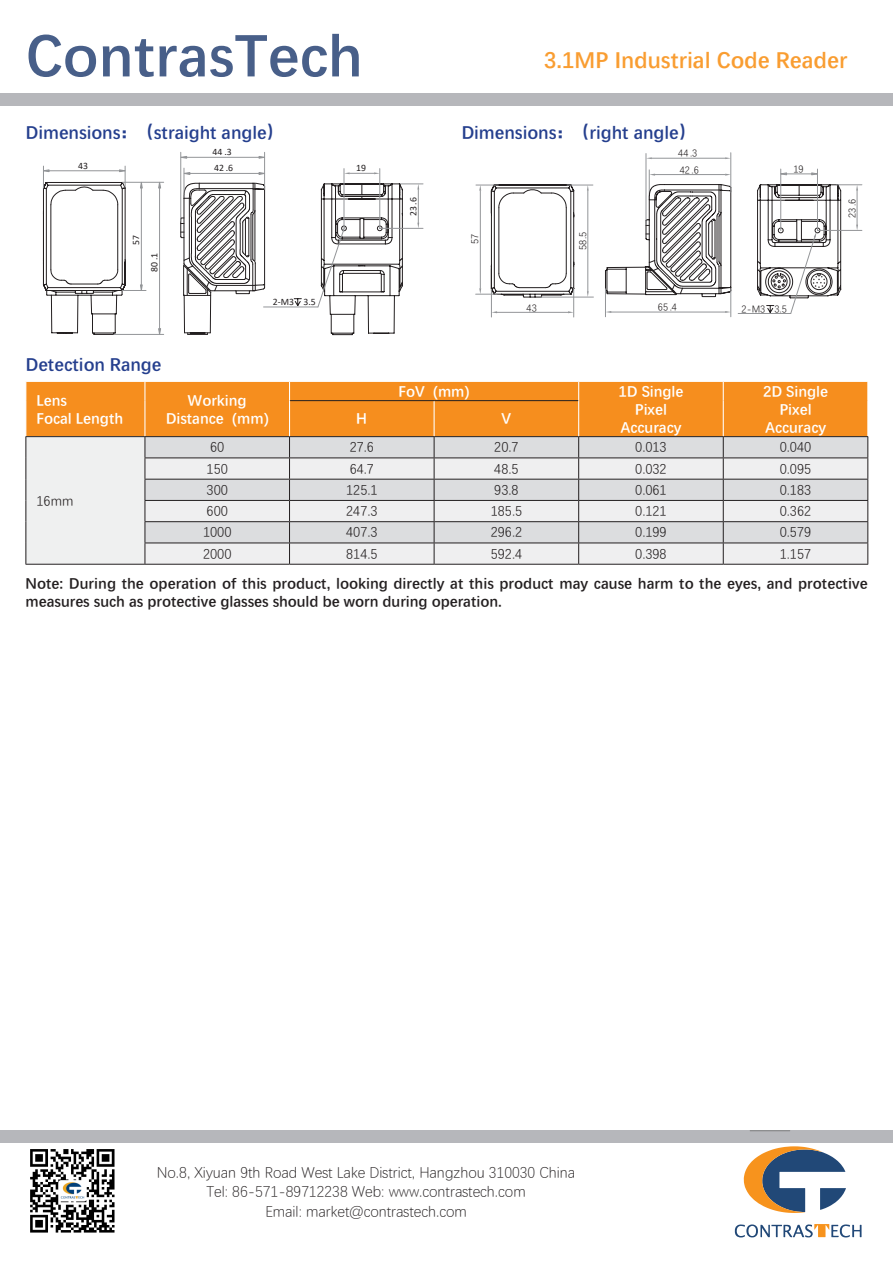
<style>
.page{position:relative;width:893px;height:1263px;background:#fff}
.page>*{position:absolute;margin:0;border:0;box-sizing:border-box;transform-origin:0 0}
.t1{font:700 60px "Deng Xian";color:#485f89}
.t2{font:700 22.5px "Deng Xian";color:#f99d31}
.t3{font:700 18px "Deng Xian";color:#253f8e}
.t4{font:700 15px/18px "Deng Xian";letter-spacing:.005em;color:#231f20}
.t5{font:300 15px/19.5px "Deng Xian";color:#231f20;text-align:center}
.t6{font:700 15px "Deng Xian";color:#fff}
.t7{font:13.5px "Deng Xian";color:#231f20}
.t8{font:9.75px "Deng Xian";color:#231f20}
.t9{font:9.75px "Calibri";color:#231f20}
</style>
<div class="page">
<img style="left:30px;top:1149px;width:85px;height:84px">
<div style="left:0;top:94px;width:893px;height:12px;background:#b6b7bb"></div>
<div style="left:0;top:1130px;width:893px;height:13px;background:#b6b7bb"></div>
<svg style="left:744px;top:1146px;width:102px;height:67px"></svg>
<svg style="left:735px;top:1224px;width:126px;height:13px"></svg>
<hr style="left:750px;top:1130px;width:40px;height:1px;background:#808080">
<hr style="left:180px;top:152px;width:1px;height:69px;background:#939598">
<hr style="left:264px;top:152px;width:1px;height:37px;background:#939598">
<hr style="left:187px;top:157px;width:72px;height:1px;background:#939598">
<svg style="left:181px;top:156px;width:6px;height:2px"></svg>
<svg style="left:42px;top:166px;width:224px;height:169px"></svg>
<svg style="left:317px;top:168px;width:107px;height:168px"></svg>
<hr style="left:264px;top:307px;width:54px;height:1px;background:#939598">
<svg style="left:294px;top:298px;width:8px;height:9px"></svg>
<hr style="left:646px;top:154px;width:1px;height:71px;background:#939598">
<hr style="left:730px;top:153px;width:1px;height:39px;background:#939598">
<hr style="left:652px;top:158px;width:73px;height:1px;background:#939598">
<hr style="left:738px;top:313px;width:53px;height:1px;background:#939598">
<svg style="left:476px;top:170px;width:256px;height:147px"></svg>
<svg style="left:757px;top:169px;width:105px;height:145px"></svg>
<div style="left:27px;top:382px;width:840px;height:54px;background:#f68e1e"></div>
<div style="left:26px;top:437px;width:119px;height:127px;background:#eff0f0"></div>
<div style="left:146px;top:437px;width:721px;height:20px;background:#dcdddf"></div>
<svg style="left:146px;top:458px;width:721px;height:106px;fill:#efeff0"></svg>
<svg style="left:144px;top:382px;width:1px;height:19px"></svg>
<hr style="left:144px;top:401px;width:1px;height:35px;background:#fff">
<svg style="left:26px;top:382px;width:1px;height:19px"></svg>
<svg style="left:867px;top:382px;width:1px;height:19px"></svg>
<svg style="left:289px;top:382px;width:1px;height:19px"></svg>
<svg style="left:578px;top:382px;width:1px;height:19px"></svg>
<svg style="left:723px;top:382px;width:1px;height:19px"></svg>
<hr style="left:289px;top:401px;width:1px;height:35px;background:#fff">
<hr style="left:434px;top:401px;width:1px;height:35px;background:#fff">
<hr style="left:578px;top:401px;width:1px;height:35px;background:#fff">
<hr style="left:723px;top:401px;width:1px;height:35px;background:#fff">
<hr style="left:290px;top:400px;width:144px;height:1px;background:#231f20">
<hr style="left:434px;top:400px;width:144px;height:1px;background:#231f20">
<hr style="left:26px;top:436px;width:119px;height:1px;background:#231f20">
<hr style="left:145px;top:436px;width:145px;height:1px;background:#231f20">
<hr style="left:290px;top:436px;width:144px;height:1px;background:#231f20">
<hr style="left:434px;top:436px;width:145px;height:1px;background:#231f20">
<hr style="left:579px;top:436px;width:144px;height:1px;background:#231f20">
<hr style="left:723px;top:436px;width:145px;height:1px;background:#231f20">
<hr style="left:145px;top:457px;width:145px;height:1px;background:#231f20">
<hr style="left:290px;top:457px;width:144px;height:1px;background:#231f20">
<hr style="left:434px;top:457px;width:145px;height:1px;background:#231f20">
<hr style="left:579px;top:457px;width:144px;height:1px;background:#231f20">
<hr style="left:723px;top:457px;width:145px;height:1px;background:#231f20">
<hr style="left:145px;top:479px;width:145px;height:1px;background:#231f20">
<hr style="left:290px;top:479px;width:144px;height:1px;background:#231f20">
<hr style="left:434px;top:479px;width:145px;height:1px;background:#231f20">
<hr style="left:579px;top:479px;width:144px;height:1px;background:#231f20">
<hr style="left:723px;top:479px;width:145px;height:1px;background:#231f20">
<hr style="left:145px;top:500px;width:145px;height:1px;background:#231f20">
<hr style="left:290px;top:500px;width:144px;height:1px;background:#231f20">
<hr style="left:434px;top:500px;width:145px;height:1px;background:#231f20">
<hr style="left:579px;top:500px;width:144px;height:1px;background:#231f20">
<hr style="left:723px;top:500px;width:145px;height:1px;background:#231f20">
<hr style="left:145px;top:521px;width:145px;height:1px;background:#231f20">
<hr style="left:290px;top:521px;width:144px;height:1px;background:#231f20">
<hr style="left:434px;top:521px;width:145px;height:1px;background:#231f20">
<hr style="left:579px;top:521px;width:144px;height:1px;background:#231f20">
<hr style="left:723px;top:521px;width:145px;height:1px;background:#231f20">
<svg style="left:26px;top:437px;width:1px;height:127px"></svg>
<hr style="left:145px;top:543px;width:145px;height:1px;background:#231f20">
<svg style="left:145px;top:437px;width:1px;height:127px"></svg>
<hr style="left:290px;top:543px;width:144px;height:1px;background:#231f20">
<svg style="left:289px;top:437px;width:1px;height:127px"></svg>
<hr style="left:434px;top:543px;width:145px;height:1px;background:#231f20">
<svg style="left:434px;top:437px;width:1px;height:127px"></svg>
<hr style="left:579px;top:543px;width:144px;height:1px;background:#231f20">
<svg style="left:578px;top:437px;width:1px;height:127px"></svg>
<hr style="left:723px;top:543px;width:145px;height:1px;background:#231f20">
<svg style="left:723px;top:437px;width:1px;height:127px"></svg>
<svg style="left:867px;top:437px;width:1px;height:127px"></svg>
<hr style="left:26px;top:564px;width:119px;height:1px;background:#231f20">
<hr style="left:145px;top:564px;width:145px;height:1px;background:#231f20">
<hr style="left:290px;top:564px;width:144px;height:1px;background:#231f20">
<hr style="left:434px;top:564px;width:145px;height:1px;background:#231f20">
<hr style="left:579px;top:564px;width:144px;height:1px;background:#231f20">
<hr style="left:723px;top:564px;width:145px;height:1px;background:#231f20">
<p class="t1" style="left:26px;top:15px;width:339px">ContrasTech</p>
<p class="t2" style="left:544px;top:44px;width:305px">3.1MP Industrial Code Reader</p>
<p class="t3" style="left:26px;top:120px;width:261px">Dimensions：（straight angle）</p>
<p class="t9" style="left:78px;top:159px;width:11px">43</p>
<p class="t9" style="left:212px;top:145px;width:21px">44 .3</p>
<p class="t9" style="left:214px;top:161px;width:21px">42 .6</p>
<p class="t9" style="left:356px;top:161px;width:11px">19</p>
<p class="t3" style="left:461px;top:120px;width:237px">Dimensions：（right angle）</p>
<p class="t8" style="left:678px;top:147px;width:21px">44 .3</p>
<p class="t8" style="left:680px;top:164px;width:20px">42 .6</p>
<p class="t8" style="left:793px;top:163px;width:12px">19</p>
<p class="t9" style="left:406px;top:216px;width:21px;rotate:-90deg">23 .6</p>
<p class="t8" style="left:846px;top:218px;width:20px;rotate:-90deg">23 .6</p>
<p class="t9" style="left:129px;top:245px;width:11px;rotate:-90deg">57</p>
<p class="t8" style="left:469px;top:244px;width:12px;rotate:-90deg">57</p>
<p class="t8" style="left:576px;top:250px;width:20px;rotate:-90deg">58.5</p>
<p class="t9" style="left:147px;top:272px;width:21px;rotate:-90deg">80 .1</p>
<p class="t9" style="left:273px;top:295px;width:44px">2-M3 3.5</p>
<p class="t8" style="left:527px;top:301px;width:12px">43</p>
<p class="t8" style="left:658px;top:301px;width:21px">65 .4</p>
<p class="t8" style="left:742px;top:303px;width:47px">2-M3 3.5</p>
<p class="t3" style="left:26px;top:352px;width:137px">Detection Range</p>
<p class="t6" style="left:37px;top:390px;width:32px">Lens</p>
<p class="t6" style="left:37px;top:408px;width:88px">Focal Length</p>
<p class="t6" style="left:188px;top:390px;width:60px">Working</p>
<p class="t6" style="left:166px;top:408px;width:104px">Distance (mm)</p>
<p class="t6" style="left:399px;top:381px;width:72px">FoV (mm)</p>
<p class="t6" style="left:618px;top:381px;width:66px">1D Single</p>
<p class="t6" style="left:635px;top:399px;width:34px">Pixel</p>
<p class="t6" style="left:620px;top:417px;width:62px">Accuracy</p>
<p class="t6" style="left:356px;top:409px;width:13px">H</p>
<p class="t6" style="left:502px;top:409px;width:11px">V</p>
<p class="t6" style="left:763px;top:381px;width:66px">2D Single</p>
<p class="t6" style="left:779px;top:399px;width:34px">Pixel</p>
<p class="t6" style="left:765px;top:417px;width:62px">Accuracy</p>
<p class="t7" style="left:210px;top:438px;width:16px">60</p>
<p class="t7" style="left:350px;top:438px;width:26px">27.6</p>
<p class="t7" style="left:494px;top:438px;width:26px">20.7</p>
<p class="t7" style="left:635px;top:438px;width:33px">0.013</p>
<p class="t7" style="left:780px;top:438px;width:33px">0.040</p>
<p class="t7" style="left:207px;top:460px;width:23px">150</p>
<p class="t7" style="left:350px;top:460px;width:26px">64.7</p>
<p class="t7" style="left:494px;top:460px;width:26px">48.5</p>
<p class="t7" style="left:635px;top:460px;width:33px">0.032</p>
<p class="t7" style="left:780px;top:460px;width:33px">0.095</p>
<p class="t7" style="left:207px;top:481px;width:23px">300</p>
<p class="t7" style="left:346px;top:481px;width:33px">125.1</p>
<p class="t7" style="left:494px;top:481px;width:26px">93.8</p>
<p class="t7" style="left:635px;top:481px;width:33px">0.061</p>
<p class="t7" style="left:780px;top:481px;width:33px">0.183</p>
<p class="t7" style="left:207px;top:502px;width:23px">600</p>
<p class="t7" style="left:346px;top:502px;width:33px">247.3</p>
<p class="t7" style="left:491px;top:502px;width:33px">185.5</p>
<p class="t7" style="left:635px;top:502px;width:33px">0.121</p>
<p class="t7" style="left:780px;top:502px;width:33px">0.362</p>
<p class="t7" style="left:203px;top:524px;width:30px">1000</p>
<p class="t7" style="left:346px;top:524px;width:33px">407.3</p>
<p class="t7" style="left:491px;top:524px;width:33px">296.2</p>
<p class="t7" style="left:635px;top:524px;width:33px">0.199</p>
<p class="t7" style="left:780px;top:524px;width:33px">0.579</p>
<p class="t7" style="left:203px;top:545px;width:30px">2000</p>
<p class="t7" style="left:346px;top:545px;width:33px">814.5</p>
<p class="t7" style="left:491px;top:545px;width:33px">592.4</p>
<p class="t7" style="left:635px;top:545px;width:33px">0.398</p>
<p class="t7" style="left:780px;top:545px;width:33px">1.157</p>
<p class="t4" style="left:26px;top:573px;width:844px">Note: During the operation of this product, looking directly at this product may cause harm to the eyes, and protective measures such as protective glasses should be worn during operation.</p>
<p class="t7" style="left:37px;top:492px;width:38px">16mm</p>
<p class="t5" style="left:157px;top:1162px;width:420px">No.8, Xiyuan 9th Road West Lake District, Hangzhou 310030 China</p>
<p class="t5" style="left:207px;top:1181px;width:321px">Tel: 86-571-89712238 Web: www.contrastech.com<br>Email: market@contrastech.com</p>
</div>
